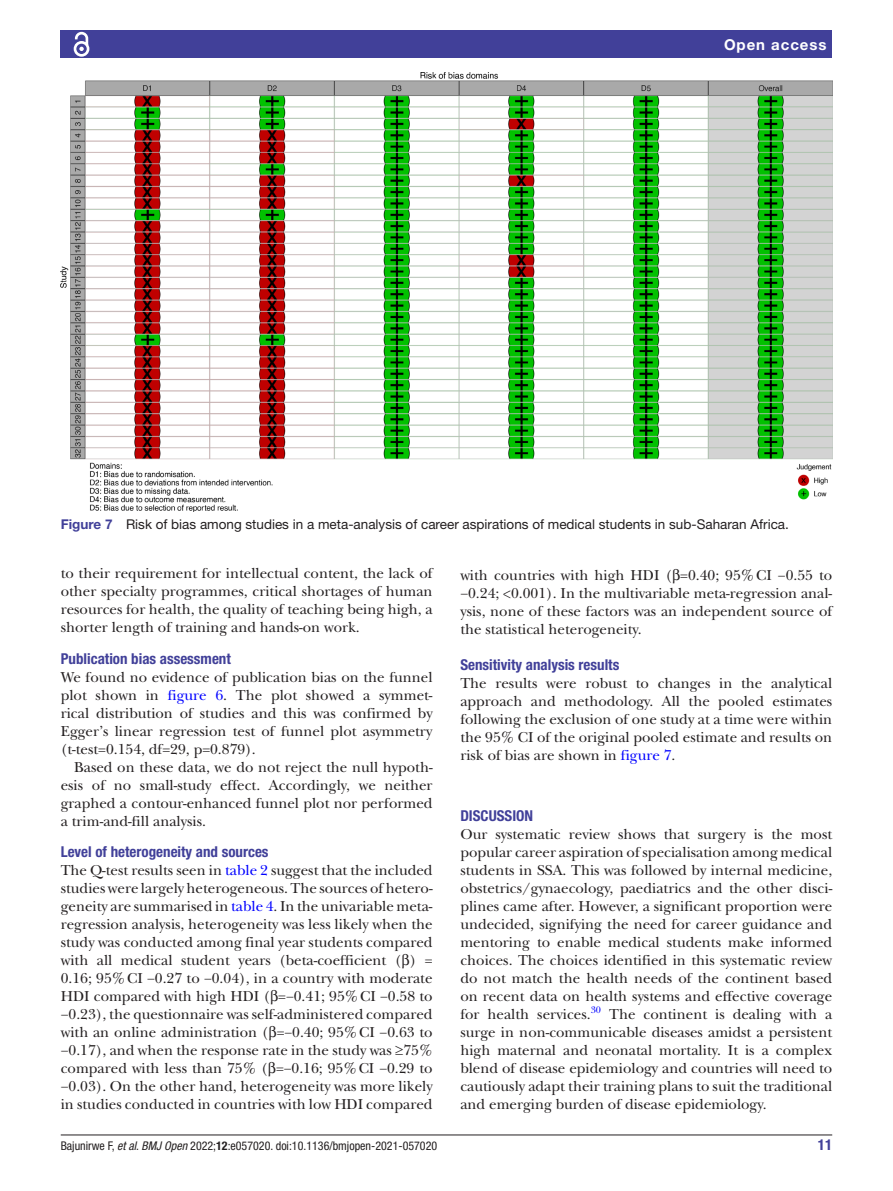
<style>
.page{position:relative;width:893px;height:1191px;background:#fff}
.page>*{position:absolute;margin:0;border:0;box-sizing:border-box;transform-origin:0 0}
.t1{font:15px/18px "New Baskerville";color:#231f20;text-align:justify}
.t2{font:700 condensed 15px "Helvetica Neue LT Std";color:#414099}
.t3{font:700 15px "Helvetica Neue LT Std";letter-spacing:.065em;color:#fff}
.t4{font:13.5px "Helvetica Neue LT Std";color:#231f20}
.t5{font:condensed 12px "Helvetica Neue LT Std";color:#231f20}
.s1{font-weight:700;color:#414099}
.s2{color:#00f}
.s3{font-style:italic}
.s4{font-weight:700}
</style>
<div class="page">
<hr style="left:61px;top:1134px;width:771px;height:1px;background:#231f20">
<div style="left:61px;top:31px;width:771px;height:27px;background:#414099"></div>
<svg style="left:73px;top:31px;width:17px;height:26px"></svg>
<img style="left:61px;top:73px;width:771px;height:438px">
<p class="t3" style="left:724px;top:35px;width:104px">Open access</p>
<p class="t4" style="left:61px;top:516px;width:730px"><span class="s1">Figure 7</span> Risk of bias among studies in a meta-analysis of career aspirations of medical students in sub-Saharan Africa.</p>
<p class="t1" style="left:61px;top:564px;width:373px">to their requirement for intellectual content, the lack of other specialty programmes, critical shortages of human resources for health, the quality of teaching being high, a shorter length of training and hands-on work.</p>
<p class="t2" style="left:61px;top:649px;width:172px">Publication bias assessment</p>
<p class="t1" style="left:61px;top:668px;width:373px">We found no evidence of publication bias on the funnel plot shown in <span class="s2">figure 6</span>. The plot showed a symmet&shy;rical distribution of studies and this was confirmed by Egger’s linear regression test of funnel plot asymmetry (t-test=0.154, df=29, p=0.879).</p>
<p class="t1" style="left:61px;top:758px;width:373px;text-indent:14px">Based on these data, we do not reject the null hypoth&shy;esis of no small-study effect. Accordingly, we neither graphed a contour-enhanced funnel plot nor performed a trim-and-fill analysis.</p>
<p class="t2" style="left:61px;top:843px;width:209px">Level of heterogeneity and sources</p>
<p class="t1" style="left:61px;top:861px;width:373px">The Q-test results seen in <span class="s2">table 2</span> suggest that the included studies were largely heterogeneous. The sources of hetero&shy;geneity are summarised in <span class="s2">table 4</span>. In the univariable meta&shy;regression analysis, heterogeneity was less likely when the study was conducted among final year students compared with all medical student years (beta-coefficient ( ) = 0.16; 95%CI −0.27 to −0.04), in a country with moderate HDI compared with high HDI ( =−0.41; 95%CI −0.58 to −0.23), the questionnaire was self-administered compared with an online administration ( =−0.40; 95%CI −0.63 to −0.17), and when the response rate in the study was ≥75% compared with less than 75% ( =−0.16; 95%CI −0.29 to −0.03). On the other hand, heterogeneity was more likely in studies conducted in countries with low HDI compared</p>
<p class="t1" style="left:460px;top:566px;width:373px">with countries with high HDI ( =0.40; 95%CI −0.55 to −0.24; &lt;0.001). In the multivariable meta-regression anal&shy;ysis, none of these factors was an independent source of the statistical heterogeneity.</p>
<p class="t2" style="left:460px;top:655px;width:160px">Sensitivity analysis results</p>
<p class="t1" style="left:460px;top:674px;width:373px">The results were robust to changes in the analytical approach and methodology. All the pooled estimates following the exclusion of one study at a time were within the 95% CI of the original pooled estimate and results on risk of bias are shown in <span class="s2">figure 7</span>.</p>
<p class="t2" style="left:460px;top:807px;width:74px">DISCUSSION</p>
<p class="t1" style="left:460px;top:825px;width:373px">Our systematic review shows that surgery is the most popular career aspiration of specialisation among medical students in SSA. This was followed by internal medicine, obstetrics/gynaecology, paediatrics and the other disci&shy;plines came after. However, a significant proportion were undecided, signifying the need for career guidance and mentoring to enable medical students make informed choices. The choices identified in this systematic review do not match the health needs of the continent based on recent data on health systems and effective coverage for health services.<sup>30</sup></p>
<p class="t1" style="left:460px;top:1005px;width:373px;text-indent:149px">The continent is dealing with a surge in non-communicable diseases amidst a persistent high maternal and neonatal mortality. It is a complex blend of disease epidemiology and countries will need to cautiously adapt their training plans to suit the traditional and emerging burden of disease epidemiology.</p>
<p class="t5" style="left:61px;top:1138px;width:378px">Bajunirwe F, <span class="s3">et al</span>. <span class="s3">BMJ Open</span> 2022;<span class="s4">12</span>:e057020. doi:10.1136/bmjopen-2021-057020</p>
<p class="t2" style="left:818px;top:1135px;width:16px">11</p>
</div>
